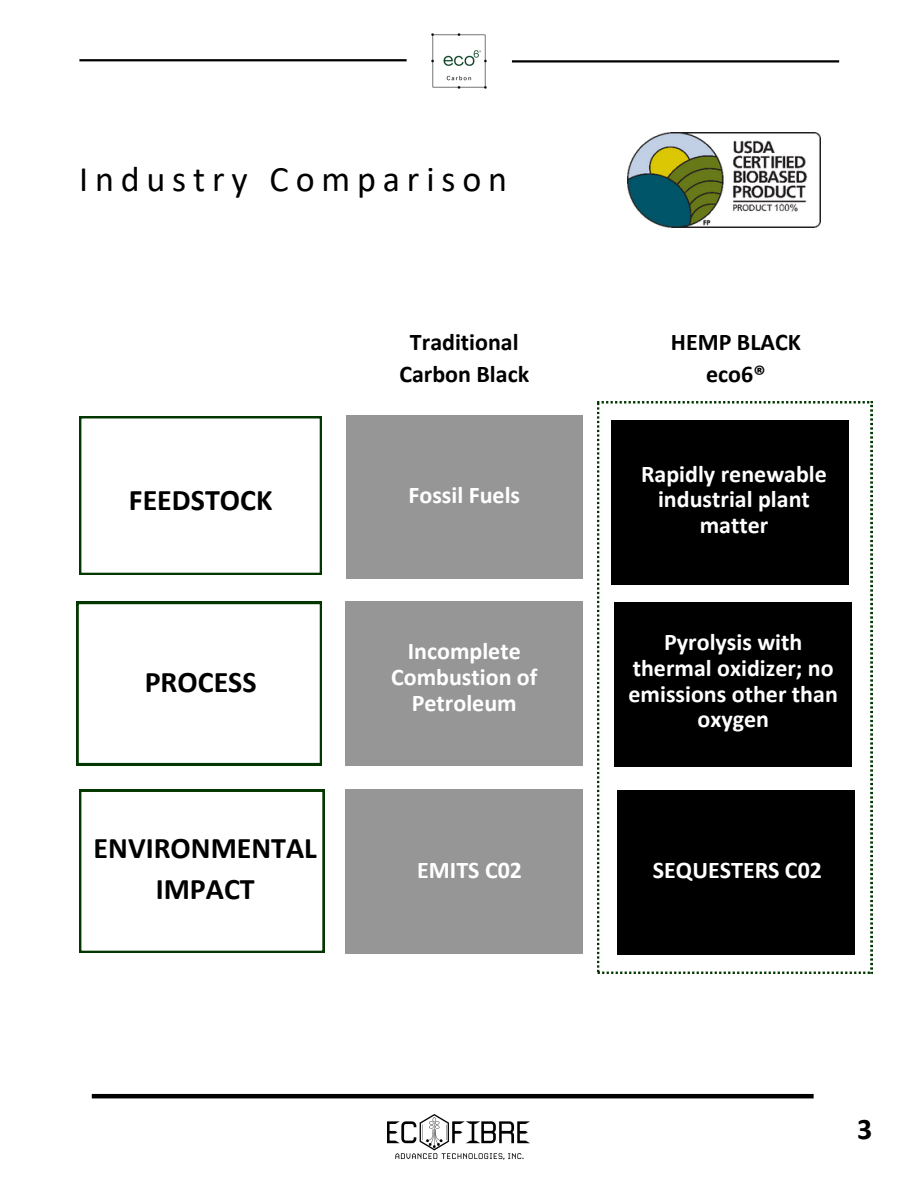
<style>
.page{position:relative;width:918px;height:1188px;background:#fff}
.page>*{position:absolute;margin:0;border:0;box-sizing:border-box;transform-origin:0 0}
.t1{font:36px "Calibri";letter-spacing:.19em;color:#000}
.t2{font:700 30px/41.7px "Calibri";color:#000;text-align:center}
.t3{font:700 24px/25.8px "Calibri";color:#fff;text-align:center}
.t4{font:700 24px/32.7px "Calibri";color:#000;text-align:center}
</style>
<div class="page">
<img style="left:431px;top:33px;width:56px;height:56px">
<hr style="left:512px;top:60px;width:327px;height:3px;background:#000">
<hr style="left:79px;top:59px;width:328px;height:2px;background:#000">
<svg style="left:79px;top:416px;width:243px;height:159px"></svg>
<svg style="left:77px;top:602px;width:245px;height:163px"></svg>
<svg style="left:597px;top:401px;width:275px;height:573px"></svg>
<svg style="left:79px;top:790px;width:245px;height:163px"></svg>
<div style="left:346px;top:789px;width:237px;height:165px;background:#969696"></div>
<div style="left:617px;top:790px;width:237px;height:165px;background:#000"></div>
<div style="left:346px;top:415px;width:237px;height:163px;background:#969696"></div>
<div style="left:612px;top:420px;width:237px;height:164px;background:#000"></div>
<div style="left:346px;top:602px;width:237px;height:164px;background:#969696"></div>
<div style="left:615px;top:603px;width:237px;height:164px;background:#000"></div>
<img style="left:628px;top:132px;width:192px;height:96px">
<hr style="left:92px;top:1094px;width:722px;height:4px;background:#000">
<img style="left:388px;top:1115px;width:142px;height:45px">
<p class="t1" style="left:79px;top:164px;width:429px">Industry Comparison</p>
<h2 class="t2" style="left:129px;top:481px;width:145px">FEEDSTOCK</h2>
<h2 class="t2" style="left:145px;top:664px;width:113px">PROCESS</h2>
<h2 class="t2" style="left:94px;top:829px;width:225px">ENVIRONMENTAL<br>IMPACT</h2>
<p class="t4" style="left:399px;top:327px;width:131px">Traditional<br>Carbon Black</p>
<p class="t4" style="left:671px;top:327px;width:131px">HEMP BLACK eco6®</p>
<p class="t3" style="left:408px;top:485px;width:113px">Fossil Fuels</p>
<h3 class="t3" style="left:391px;top:640px;width:148px">Incomplete<br>Combustion of<br>Petroleum</h3>
<p class="t3" style="left:417px;top:859px;width:106px">EMITS C02</p>
<p class="t3" style="left:641px;top:463px;width:187px">Rapidly renewable industrial plant matter</p>
<p class="t3" style="left:629px;top:631px;width:211px">Pyrolysis with thermal oxidizer; no emissions other than oxygen</p>
<h3 class="t3" style="left:653px;top:859px;width:171px">SEQUESTERS C02</h3>
<p class="t2" style="left:857px;top:1111px;width:17px">3</p>
</div>
